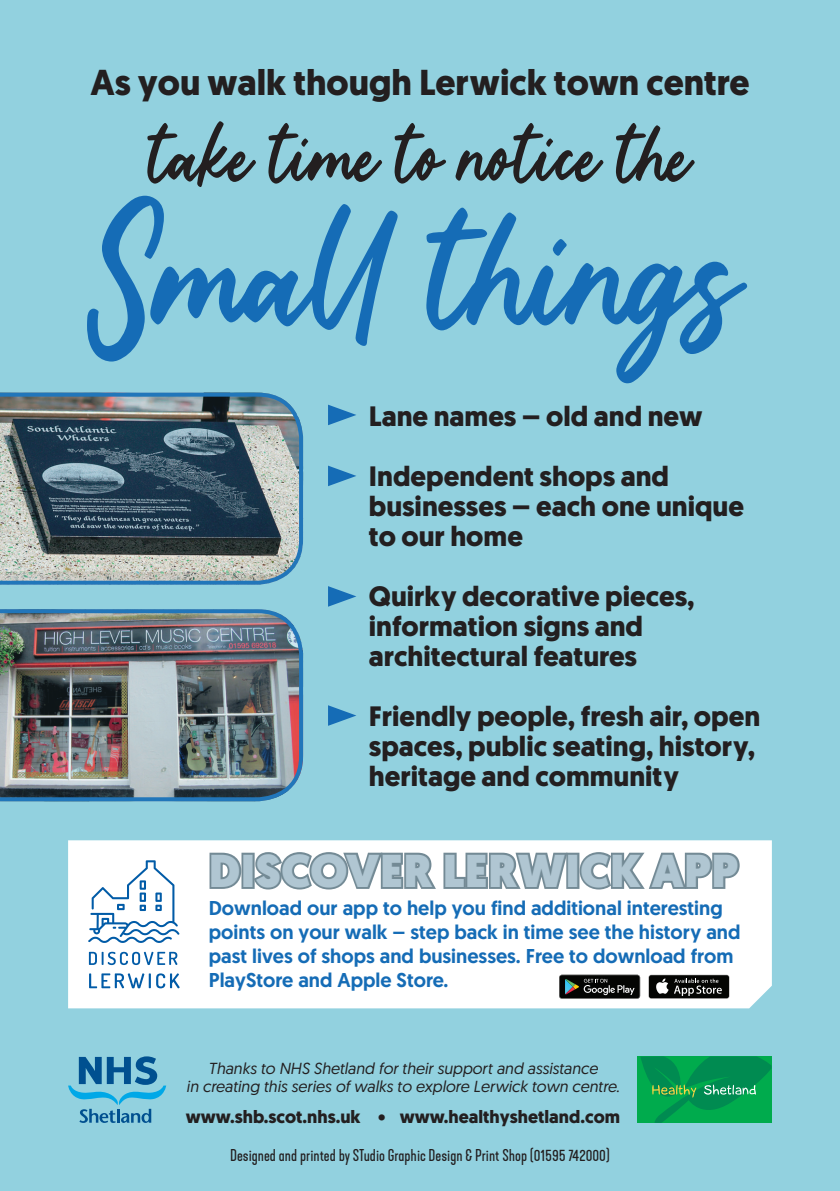
<style>
.page{position:relative;width:840px;height:1191px;background:#fff}
.page>*{position:absolute;margin:0;border:0;box-sizing:border-box;transform-origin:0 0}
.t1{font:170px "Candy Chicks";color:#156cb6}
.t2{font:84px "Candy Chicks";color:#231f20}
.t3{font:900 46px "Geomanist";letter-spacing:.01em;color:#b0c6d2}
.t4{font:700 36px "Geomanist";color:#231f20}
.t5{font:700 28px/30px "Geomanist";color:#231f20}
.t6{font:500 20px/24px "Geomanist";color:#156cb6}
.t7{font:700 18px "Geomanist";color:#231f20}
.t8{font:italic 16px/18px "Geomanist";color:#231f20;text-align:center}
.t9{font:16px "Kapra Neue";color:#231f20}
</style>
<div class="page">
<div style="left:0;top:0;width:839px;height:1191px;background:#92d1df"></div>
<img style="left:0;top:392px;width:304px;height:193px">
<img style="left:0;top:609px;width:304px;height:193px">
<svg style="left:68px;top:1056px;width:98px;height:67px"></svg>
<div style="left:636px;top:1056px;width:135px;height:67px;background:#00ab4d"></div>
<svg style="left:640px;top:1056px;width:131px;height:66px"></svg>
<div style="left:68px;top:840px;width:703px;height:168px;background:#fff"></div>
<svg style="left:207px;top:850px;width:36px;height:41px"></svg>
<div style="left:241px;top:852px;width:13px;height:37px;border:4px solid #738a95"></div>
<svg style="left:251px;top:850px;width:318px;height:44px"></svg>
<div style="left:566px;top:852px;width:13px;height:37px;border:4px solid #738a95"></div>
<svg style="left:577px;top:849px;width:164px;height:42px"></svg>
<div style="left:648px;top:974px;width:81px;height:24px;background:#4b4b4a;border-radius:3px"></div>
<div style="left:648px;top:975px;width:80px;height:23px;background:#040503;border-radius:2px"></div>
<svg style="left:656px;top:978px;width:65px;height:18px"></svg>
<svg style="left:558px;top:974px;width:81px;height:24px"></svg>
<svg style="left:88px;top:860px;width:91px;height:83px"></svg>
<svg style="left:89px;top:951px;width:88px;height:14px"></svg>
<svg style="left:89px;top:973px;width:90px;height:15px"></svg>
<svg style="left:328px;top:405px;width:28px;height:20px"></svg>
<svg style="left:328px;top:465px;width:28px;height:21px"></svg>
<svg style="left:328px;top:586px;width:28px;height:21px"></svg>
<svg style="left:328px;top:705px;width:28px;height:21px"></svg>
<p class="t4" style="left:90px;top:58px;width:660px">As you walk though Lerwick town centre</p>
<p class="t2" style="left:149px;top:95px;width:543px">take time to notice the</p>
<p class="t1" style="left:97px;top:151px;width:646px">Small things</p>
<p class="t5" style="left:369px;top:401px;width:335px">Lane names – old and new</p>
<p class="t5" style="left:369px;top:461px;width:376px">Independent shops and businesses – each one unique to our home</p>
<p class="t5" style="left:369px;top:581px;width:327px">Quirky decorative pieces, information signs and architectural features</p>
<p class="t5" style="left:369px;top:701px;width:392px">Friendly people, fresh air, open spaces, public seating, history, heritage and community</p>
<p class="t3" style="left:209px;top:839px;width:531px">DISCOVER LERWICK APP</p>
<p class="t6" style="left:209px;top:895px;width:533px">Download our app to help you find additional interesting points on your walk – step back in time see the history and past lives of shops and businesses. Free to download from PlayStore and Apple Store.</p>
<p class="t8" style="left:186px;top:1058px;width:434px">Thanks to NHS Shetland for their support and assistance<br>in creating this series of walks to explore Lerwick town centre.</p>
<p class="t7" style="left:186px;top:1104px;width:435px">www.shb.scot.nhs.uk • www.healthyshetland.com</p>
<p class="t9" style="left:230px;top:1145px;width:381px">Designed and printed by STudio Graphic Design &amp; Print Shop (01595 742000)</p>
</div>
